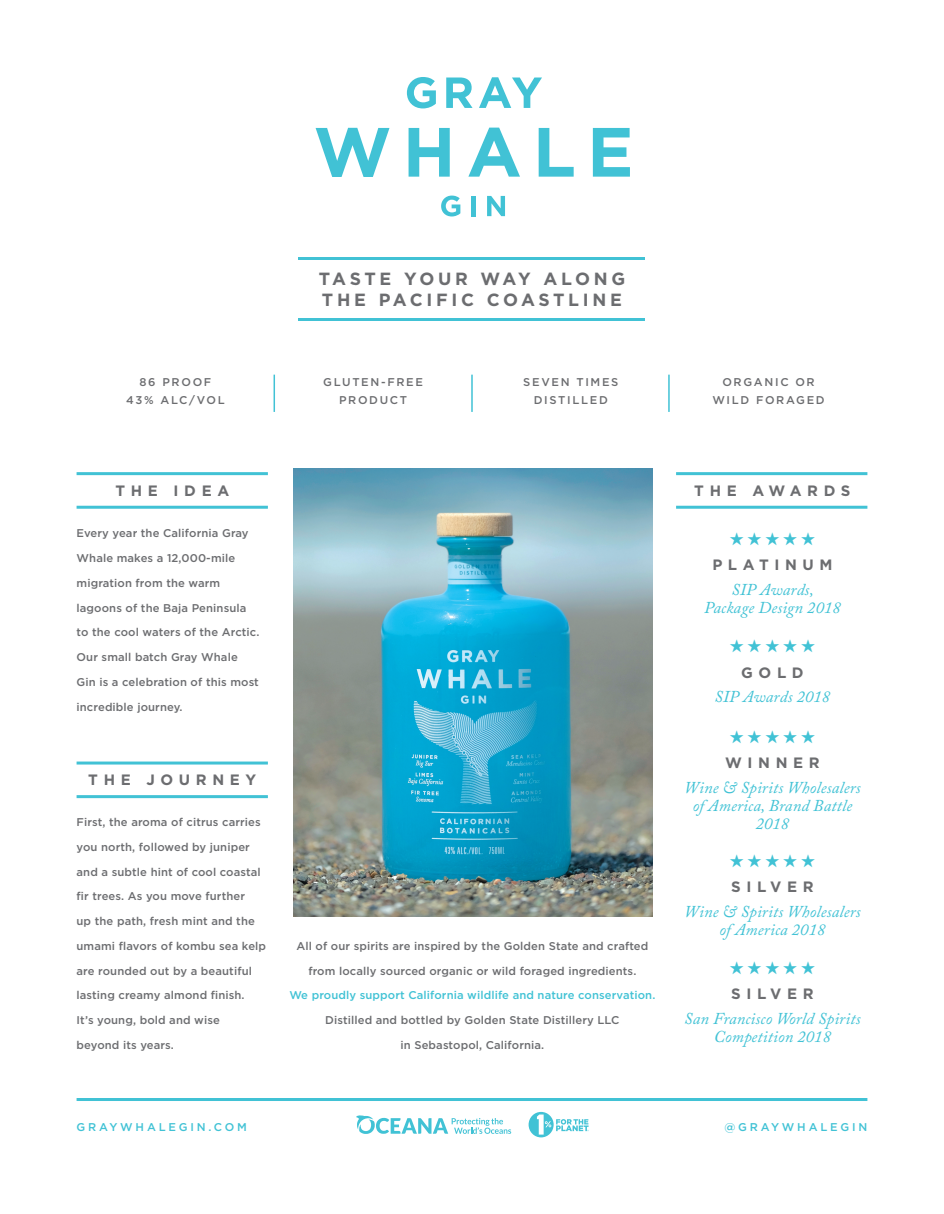
<style>
.page{position:relative;width:944px;height:1214px;background:#fff}
.page>*{position:absolute;margin:0;border:0;box-sizing:border-box;transform-origin:0 0}
.t1{font:18px "Zapf Dingbats ITC";color:#41c2d5}
.t2{font:700 17.7px "Gotham";letter-spacing:.21em;color:#6c6d70}
.t3{font:italic 16.5px/18px "Adobe Caslon Pro";letter-spacing:.01em;color:#41c2d5;text-align:center}
.t4{font:700 15px "Gotham";letter-spacing:.375em;color:#6c6d70}
.t5{font:500 11.25px "Gotham";letter-spacing:.01em;color:#6c6d70}
.t6{font:500 11.25px "Gotham";letter-spacing:.15em;color:#6c6d70}
.t7{font:500 11.25px "Gotham";letter-spacing:.01em;color:#41c2d5}
.t8{font:500 11.25px "Gotham";letter-spacing:.25em;color:#41c2d5}
</style>
<div class="page">
<hr style="left:668px;top:374px;width:1px;height:38px;background:#41c2d5">
<hr style="left:471px;top:374px;width:2px;height:38px;background:#41c2d5">
<hr style="left:273px;top:374px;width:2px;height:38px;background:#41c2d5">
<svg style="left:356px;top:1115px;width:155px;height:18px"></svg>
<svg style="left:528px;top:1111px;width:60px;height:26px"></svg>
<svg style="left:441px;top:196px;width:19px;height:20px"></svg>
<hr style="left:471px;top:196px;width:4px;height:20px;background:#41c2d5">
<svg style="left:487px;top:196px;width:18px;height:20px"></svg>
<svg style="left:407px;top:77px;width:29px;height:31px"></svg>
<svg style="left:446px;top:77px;width:26px;height:31px"></svg>
<svg style="left:479px;top:77px;width:63px;height:31px"></svg>
<svg style="left:315px;top:128px;width:74px;height:49px"></svg>
<svg style="left:408px;top:128px;width:42px;height:49px"></svg>
<svg style="left:468px;top:128px;width:52px;height:49px"></svg>
<svg style="left:538px;top:128px;width:35px;height:49px"></svg>
<svg style="left:593px;top:128px;width:37px;height:49px"></svg>
<hr style="left:77px;top:506px;width:191px;height:3px;background:#41c2d5">
<hr style="left:77px;top:472px;width:191px;height:3px;background:#41c2d5">
<hr style="left:676px;top:506px;width:191px;height:3px;background:#41c2d5">
<hr style="left:676px;top:472px;width:191px;height:3px;background:#41c2d5">
<hr style="left:77px;top:795px;width:191px;height:3px;background:#41c2d5">
<hr style="left:77px;top:761px;width:191px;height:3px;background:#41c2d5">
<hr style="left:298px;top:257px;width:347px;height:2px;background:#41c2d5">
<hr style="left:298px;top:319px;width:347px;height:2px;background:#41c2d5">
<hr style="left:77px;top:1098px;width:790px;height:3px;background:#41c2d5">
<img style="left:293px;top:469px;width:359px;height:448px">
<p class="t5" style="left:139px;top:376px;width:73px">86 PROOF</p>
<p class="t5" style="left:126px;top:394px;width:100px">43% ALC/VOL</p>
<p class="t2" style="left:319px;top:268px;width:308px">TASTE YOUR WAY ALONG</p>
<p class="t2" style="left:322px;top:290px;width:301px">THE PACIFIC COASTLINE</p>
<p class="t6" style="left:323px;top:376px;width:101px">GLUTEN-FREE</p>
<p class="t6" style="left:339px;top:394px;width:70px">PRODUCT</p>
<p class="t6" style="left:523px;top:376px;width:97px">SEVEN TIMES</p>
<p class="t6" style="left:534px;top:394px;width:76px">DISTILLED</p>
<p class="t6" style="left:722px;top:376px;width:94px">ORGANIC OR</p>
<p class="t6" style="left:712px;top:394px;width:114px">WILD FORAGED</p>
<p class="t4" style="left:115px;top:482px;width:115px">THE IDEA</p>
<p class="t5" style="left:77px;top:527px;width:174px">Every year the California Gray</p>
<p class="t5" style="left:77px;top:551px;width:160px">Whale makes a 12,000-mile</p>
<p class="t5" style="left:77px;top:576px;width:145px">migration from the warm</p>
<p class="t5" style="left:77px;top:601px;width:171px">lagoons of the Baja Peninsula</p>
<p class="t5" style="left:77px;top:626px;width:184px">to the cool waters of the Arctic.</p>
<p class="t5" style="left:77px;top:650px;width:163px">Our small batch Gray Whale</p>
<p class="t5" style="left:77px;top:675px;width:184px">Gin is a celebration of this most</p>
<p class="t5" style="left:77px;top:700px;width:108px">incredible journey.</p>
<p class="t4" style="left:88px;top:771px;width:169px">THE JOURNEY</p>
<p class="t5" style="left:77px;top:815px;width:186px">First, the aroma of citrus carries</p>
<p class="t5" style="left:77px;top:840px;width:175px">you north, followed by juniper</p>
<p class="t5" style="left:77px;top:865px;width:186px">and a subtle hint of cool coastal</p>
<p class="t5" style="left:77px;top:890px;width:170px">fir trees. As you move further</p>
<p class="t5" style="left:77px;top:914px;width:180px">up the path, fresh mint and the</p>
<p class="t5" style="left:77px;top:939px;width:191px">umami flavors of kombu sea kelp</p>
<p class="t5" style="left:77px;top:964px;width:177px">are rounded out by a beautiful</p>
<p class="t5" style="left:77px;top:989px;width:170px">lasting creamy almond finish.</p>
<p class="t5" style="left:77px;top:1013px;width:145px">It’s young, bold and wise</p>
<p class="t5" style="left:77px;top:1038px;width:99px">beyond its years.</p>
<p class="t5" style="left:296px;top:939px;width:353px">All of our spirits are inspired by the Golden State and crafted</p>
<p class="t5" style="left:308px;top:964px;width:329px">from locally sourced organic or wild foraged ingredients.</p>
<p class="t7" style="left:289px;top:989px;width:367px">We proudly support California wildlife and nature conservation.</p>
<p class="t5" style="left:325px;top:1013px;width:296px">Distilled and bottled by Golden State Distillery LLC</p>
<p class="t5" style="left:400px;top:1038px;width:145px">in Sebastopol, California.</p>
<p class="t4" style="left:694px;top:482px;width:158px">THE AWARDS</p>
<p class="t1" style="left:729px;top:530px;width:88px">★★★★★</p>
<p class="t4" style="left:712px;top:556px;width:122px">PLATINUM</p>
<p class="t3" style="left:731px;top:580px;width:84px">SIP Awards,</p>
<p class="t3" style="left:704px;top:598px;width:138px">Package Design 2018</p>
<p class="t1" style="left:729px;top:637px;width:88px">★★★★★</p>
<p class="t4" style="left:741px;top:663px;width:64px">GOLD</p>
<p class="t3" style="left:714px;top:687px;width:117px">SIP Awards 2018</p>
<p class="t1" style="left:729px;top:728px;width:88px">★★★★★</p>
<p class="t4" style="left:725px;top:754px;width:96px">WINNER</p>
<p class="t3" style="left:684px;top:778px;width:178px">Wine &amp; Spirits Wholesalers</p>
<p class="t3" style="left:692px;top:796px;width:161px">of America, Brand Battle</p>
<p class="t3" style="left:755px;top:814px;width:35px">2018</p>
<p class="t1" style="left:729px;top:852px;width:88px">★★★★★</p>
<p class="t4" style="left:731px;top:878px;width:84px">SILVER</p>
<p class="t3" style="left:684px;top:902px;width:178px">Wine &amp; Spirits Wholesalers</p>
<p class="t3" style="left:719px;top:920px;width:107px">of America 2018</p>
<p class="t1" style="left:729px;top:959px;width:88px">★★★★★</p>
<p class="t4" style="left:731px;top:985px;width:84px">SILVER</p>
<p class="t3" style="left:684px;top:1009px;width:178px">San Francisco World Spirits<br>Competition 2018</p>
<p class="t8" style="left:77px;top:1121px;width:172px">GRAYWHALEGIN.COM</p>
<p class="t8" style="left:724px;top:1121px;width:144px">@GRAYWHALEGIN</p>
</div>
